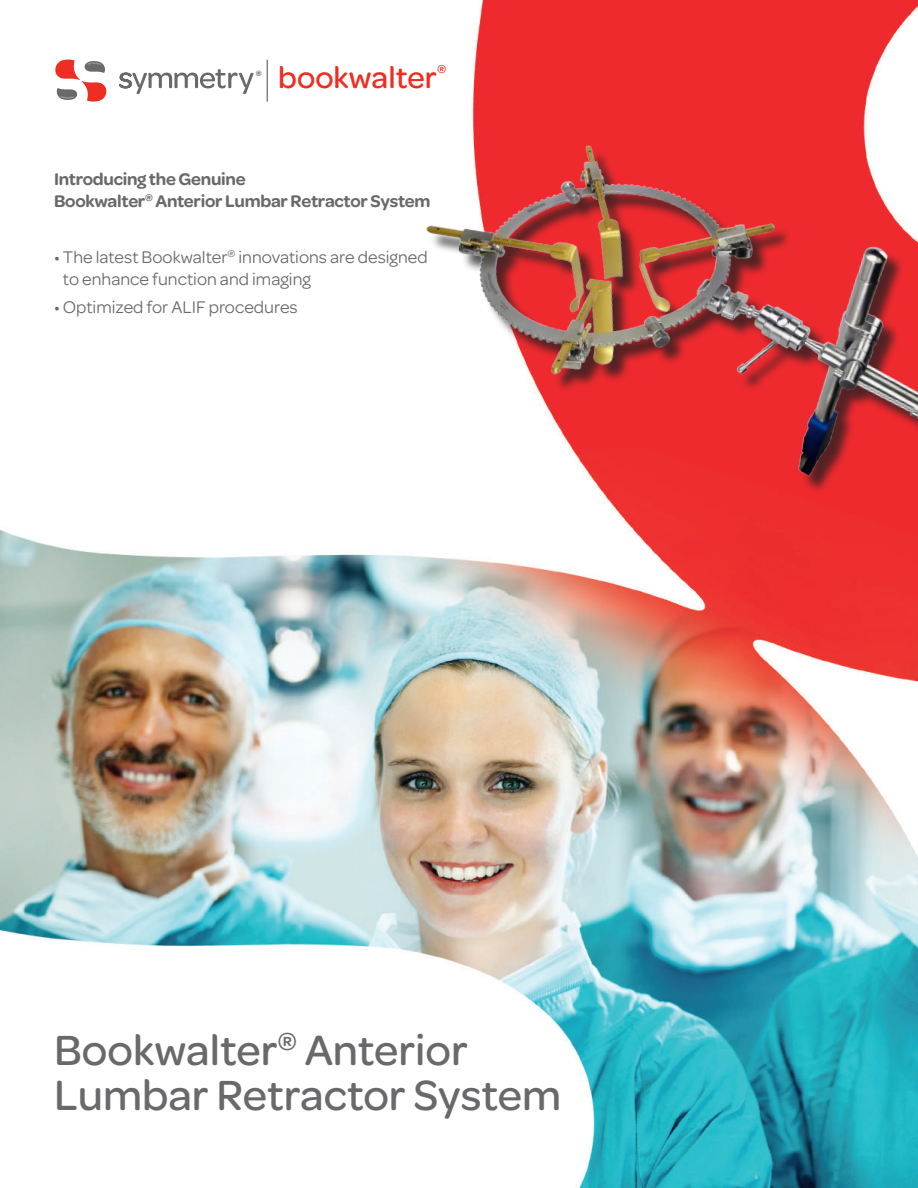
<style>
.page{position:relative;width:918px;height:1188px;background:#fff}
.page>*{position:absolute;margin:0;border:0;box-sizing:border-box;transform-origin:0 0}
.t1{font:500 45px/45px "Omnes";color:#69696c}
.t2{font:500 32.1px "Omnes";color:#ee2e22}
.t3{font:18px/21.6px "Omnes";color:#69696c}
.t4{font:600 18px/21.6px "Omnes";letter-spacing:-.015em;color:#69696c}
.t5{font:500 12.3px "Omnes";color:#ee2e22}
.t6{font:600 8.1px "Omnes";color:#69696c}
</style>
<div class="page">
<img style="left:0;top:0;width:918px;height:1188px">
<img style="left:376px;top:105px;width:542px;height:409px">
<svg style="left:119px;top:69px;width:135px;height:25px"></svg>
<svg style="left:55px;top:59px;width:51px;height:43px"></svg>
<hr style="left:267px;top:60px;width:1px;height:42px;background:#69696c">
<p class="t6" style="left:256px;top:68px;width:8px">®</p>
<p class="t5" style="left:437px;top:62px;width:11px">®</p>
<h2 class="t2" style="left:278px;top:59px;width:160px">bookwalter</h2>
<p class="t4" style="left:54px;top:168px;width:378px">Introducing the Genuine<br>Bookwalter<sup>®</sup> Anterior Lumbar Retractor System</p>
<p class="t3" style="left:63px;top:247px;width:366px;text-indent:-9px">• The latest Bookwalter<sup>®</sup> innovations are designed to enhance function and imaging</p>
<p class="t3" style="left:54px;top:297px;width:245px">• Optimized for ALIF procedures</p>
<h1 class="t1" style="left:54px;top:1027px;width:509px">Bookwalter<sup>®</sup> Anterior<br>Lumbar Retractor System</h1>
</div>
